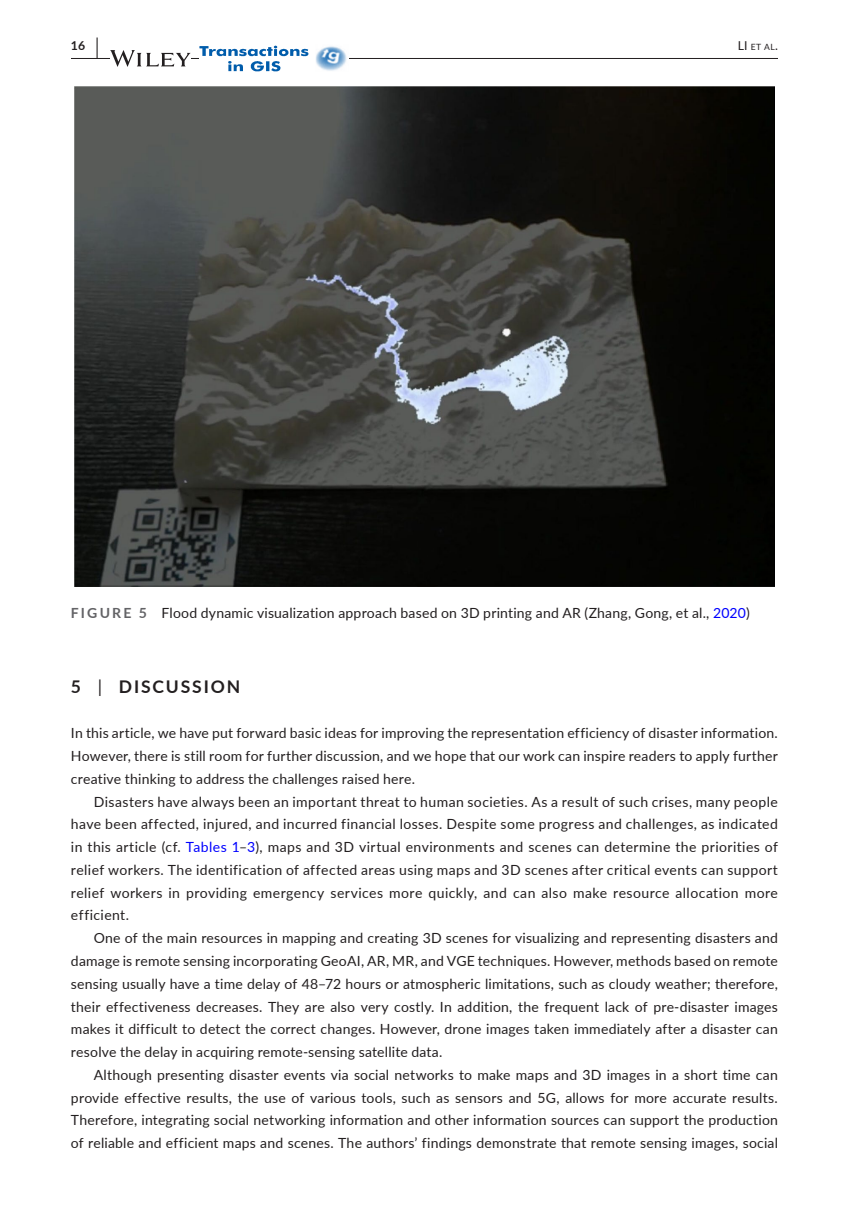
<style>
.page{position:relative;width:849px;height:1221px;background:#fff}
.page>*{position:absolute;margin:0;border:0;box-sizing:border-box;transform-origin:0 0}
.t1{font:700 17.5px "Lato";letter-spacing:.11em;color:#231f20}
.t2{font:14px/22.8px "Lato";letter-spacing:.015em;color:#231f20;text-align:justify}
.t3{font:700 12.25px "Lato";color:#231f20}
.t4{font:8.58px "Lato";color:#231f20}
.s1{font-size:22.75px}
.s2{font-size:12.25px}
.s3{font-weight:700;color:#636366}
.s4{color:#00f}
.s5{font-weight:400}
</style>
<div class="page">
<hr style="left:71px;top:58px;width:706px;height:1px;background:#231f20">
<svg style="left:110px;top:50px;width:80px;height:17px"></svg>
<div style="left:199px;top:45px;width:150px;height:27px;background:#fff"></div>
<img style="left:315px;top:46px;width:32px;height:25px">
<img style="left:199px;top:45px;width:109px;height:26px">
<img style="left:74px;top:87px;width:700px;height:499px">
<p class="t3" style="left:71px;top:37px;width:29px">16 <span class="s1">|</span></p>
<p class="t4" style="left:737px;top:41px;width:42px"><span class="s2">LI</span> et al<span class="s2">.</span></p>
<p class="t2" style="left:71px;top:601px;width:680px"><span class="s3">FIGURE 5</span> Flood dynamic visualization approach based on 3D printing and AR (Zhang, Gong, et al., <span class="s4">2020</span>)</p>
<p class="t1" style="left:71px;top:673px;width:171px">5 <span class="s5">|</span> DISCUSSION</p>
<p class="t2" style="left:71px;top:721px;width:708px">In this article, we have put forward basic ideas for improving the representation efficiency of disaster information.<br>However, there is still room for further discussion, and we hope that our work can inspire readers to apply further creative thinking to address the challenges raised here.</p>
<p class="t2" style="left:71px;top:789px;width:708px;text-indent:23px">Disasters have always been an important threat to human societies. As a result of such crises, many people have been affected, injured, and incurred financial losses. Despite some progress and challenges, as indicated in this article (cf. <span class="s4">Tables 1</span>–<span class="s4">3</span>), maps and 3D virtual environments and scenes can determine the priorities of relief workers. The identification of affected areas using maps and 3D scenes after critical events can support relief workers in providing emergency services more quickly, and can also make resource allocation more efficient.</p>
<p class="t2" style="left:71px;top:926px;width:708px;text-indent:23px">One of the main resources in mapping and creating 3D scenes for visualizing and representing disasters and damage is remote sensing incorporating GeoAI, AR, MR, and VGE techniques. However, methods based on remote sensing usually have a time delay of 48–72 hours or atmospheric limitations, such as cloudy weather; therefore, their effectiveness decreases. They are also very costly. In addition, the frequent lack of pre-disaster images makes it difficult to detect the correct changes. However, drone images taken immediately after a disaster can resolve the delay in acquiring remote-sensing satellite data.</p>
<p class="t2" style="left:71px;top:1062px;width:708px;text-indent:23px">Although presenting disaster events via social networks to make maps and 3D images in a short time can provide effective results, the use of various tools, such as sensors and 5G, allows for more accurate results.<br>Therefore, integrating social networking information and other information sources can support the production of reliable and efficient maps and scenes. The authors’ findings demonstrate that remote sensing images, social</p>
</div>
